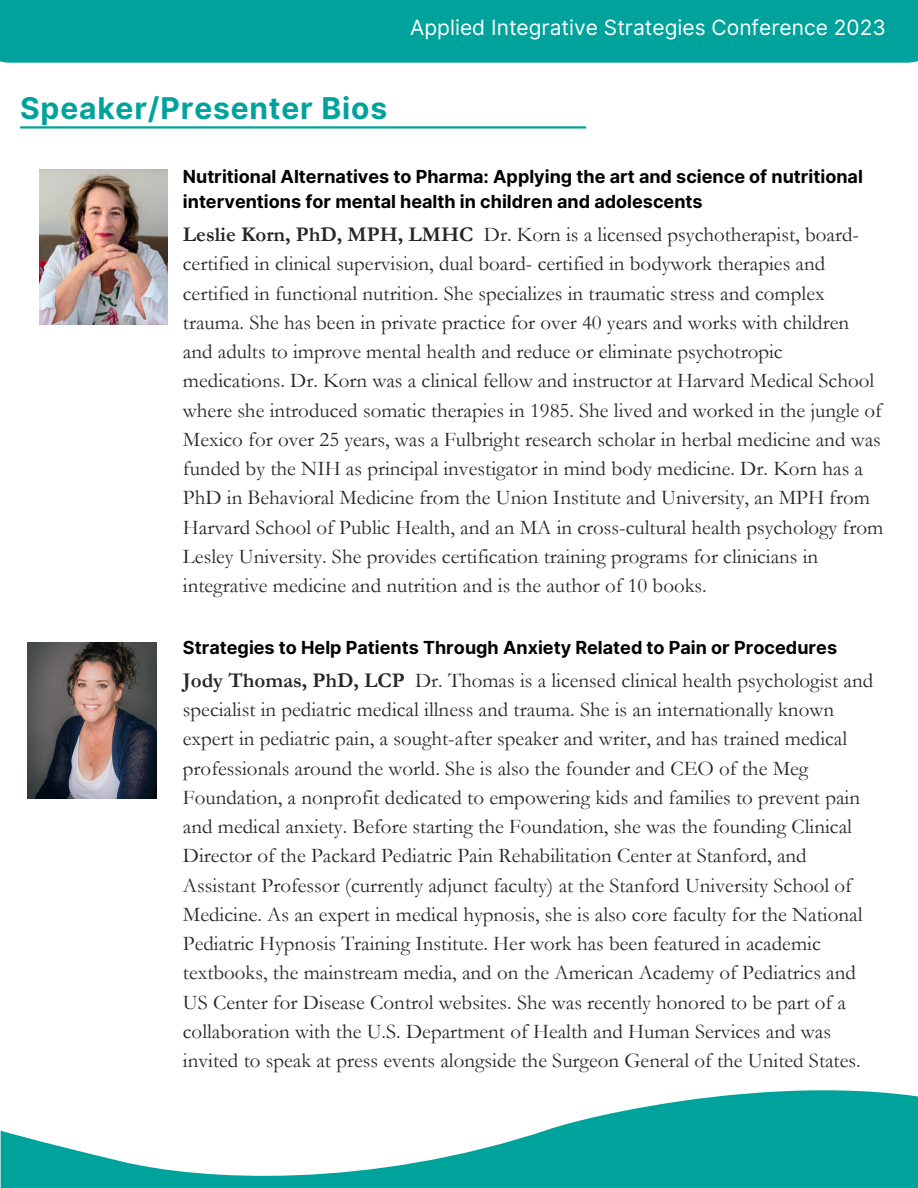
<style>
.page{position:relative;width:918px;height:1188px;background:#fff}
.page>*{position:absolute;margin:0;border:0;box-sizing:border-box;transform-origin:0 0}
.t1{font:700 30px "Inter";letter-spacing:.03em;color:#00a39c}
.t2{font:21px/29.2px "Garamond";color:#252827}
.t3{font:21px "Inter";color:#fff}
.t4{font:700 18px/24.8px "Inter";color:#000}
.s1{font-weight:700}
</style>
<div class="page">
<img style="left:27px;top:643px;width:129px;height:155px">
<div style="left:0;top:0;width:918px;height:63px;background:#00a39c"></div>
<img style="left:39px;top:169px;width:129px;height:156px">
<hr style="left:20px;top:126px;width:566px;height:3px;background:#00a39c">
<svg style="left:1px;top:1090px;width:917px;height:98px;fill:#00a39c"></svg>
<p class="t1" style="left:20px;top:90px;width:369px">Speaker/Presenter Bios</p>
<p class="t3" style="left:410px;top:15px;width:477px">Applied Integrative Strategies Conference 2023</p>
<p class="t4" style="left:183px;top:164px;width:682px">Nutritional Alternatives to Pharma: Applying the art and science of nutritional interventions for mental health in children and adolescents</p>
<p class="t2" style="left:183px;top:220px;width:702px"><span class="s1">Leslie Korn, PhD, MPH, LMHC</span> Dr. Korn is a licensed psychotherapist, board&shy;certified in clinical supervision, dual board- certified in bodywork therapies and certified in functional nutrition. She specializes in traumatic stress and complex trauma. She has been in private practice for over 40 years and works with children and adults to improve mental health and reduce or eliminate psychotropic medications. Dr. Korn was a clinical fellow and instructor at Harvard Medical School where she introduced somatic therapies in 1985. She lived and worked in the jungle of Mexico for over 25 years, was a Fulbright research scholar in herbal medicine and was funded by the NIH as principal investigator in mind body medicine. Dr. Korn has a PhD in Behavioral Medicine from the Union Institute and University, an MPH from Harvard School of Public Health, and an MA in cross-cultural health psychology from Lesley University. She provides certification training programs for clinicians in integrative medicine and nutrition and is the author of 10 books.</p>
<p class="t4" style="left:183px;top:635px;width:656px">Strategies to Help Patients Through Anxiety Related to Pain or Procedures</p>
<p class="t2" style="left:183px;top:666px;width:692px"><span class="s1">Jody Thomas, PhD, LCP</span> Dr. Thomas is a licensed clinical health psychologist and specialist in pediatric medical illness and trauma. She is an internationally known expert in pediatric pain, a sought-after speaker and writer, and has trained medical professionals around the world. She is also the founder and CEO of the Meg Foundation, a nonprofit dedicated to empowering kids and families to prevent pain and medical anxiety. Before starting the Foundation, she was the founding Clinical Director of the Packard Pediatric Pain Rehabilitation Center at Stanford, and Assistant Professor (currently adjunct faculty) at the Stanford University School of Medicine. As an expert in medical hypnosis, she is also core faculty for the National Pediatric Hypnosis Training Institute. Her work has been featured in academic textbooks, the mainstream media, and on the American Academy of Pediatrics and US Center for Disease Control websites. She was recently honored to be part of a collaboration with the U.S. Department of Health and Human Services and was invited to speak at press events alongside the Surgeon General of the United States.</p>
</div>
